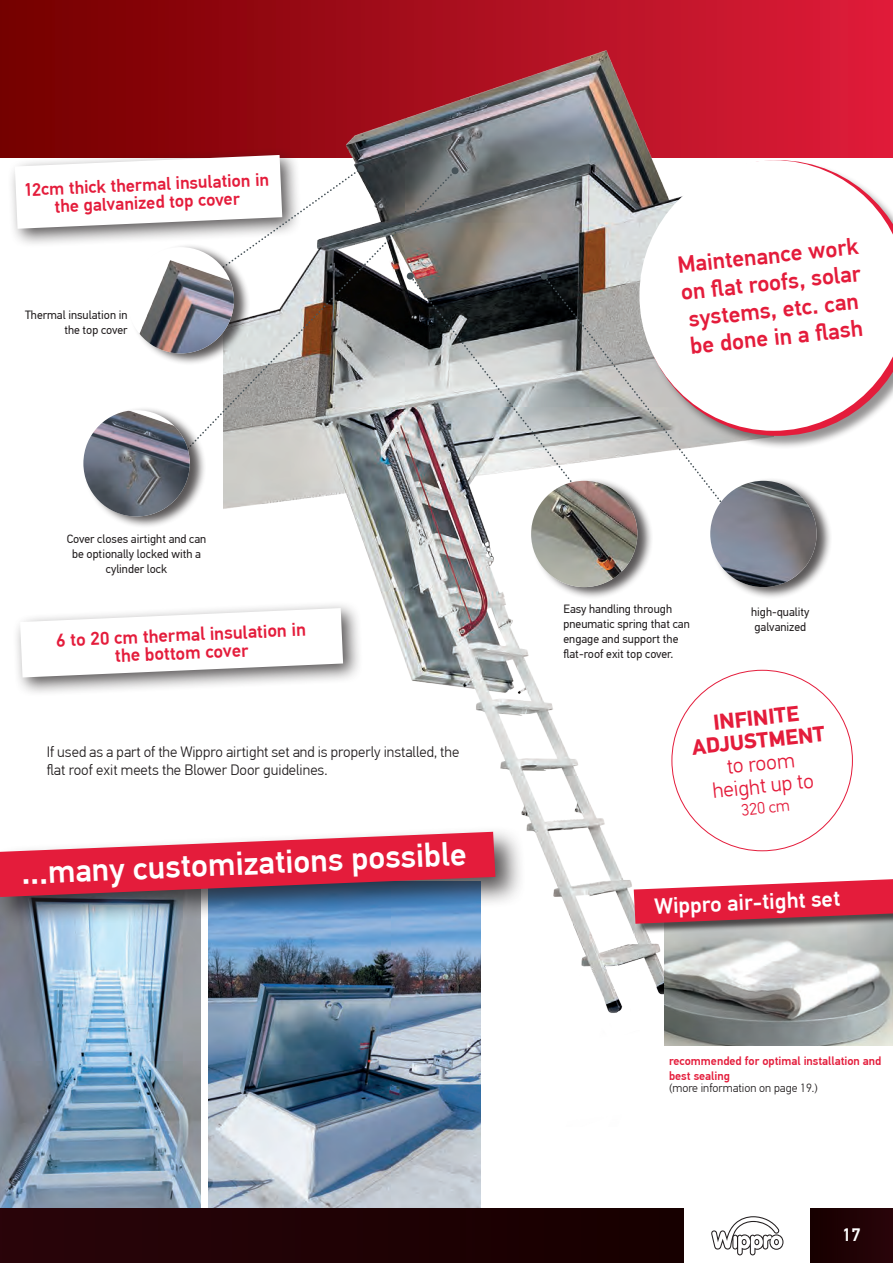
<style>
.page{position:relative;width:893px;height:1263px;background:#fff}
.page>*{position:absolute;margin:0;border:0;box-sizing:border-box;transform-origin:0 0}
.t1{font:500 33px "PF Din Text Pro";color:#fff}
.t2{font:500 23.4px/27.3px "PF Din Text Pro";color:#e41c3b}
.t3{font:500 22.5px "PF Din Text Pro";color:#fff}
.t4{font:700 21.45px/22.6px "PF Din Text Pro";color:#e41c3b;text-align:center}
.t5{font:300 21.45px/22.6px "PF Din Text Pro";color:#e41c3b;text-align:center}
.t6{font:500 18.6px/17.9px "PF Din Text Pro";color:#e41c3b;text-align:center}
.t7{font:500 18px/17.9px "PF Din Text Pro";color:#e41c3b;text-align:center}
.t8{font:500 18px "PF Din Text Pro";color:#fff}
.t9{font:300 16.65px "PF Din Text Pro";color:#e41c3b}
.t10{font:300 15px/18px "PF Din Text Pro";color:#231f20}
.t11{font:12px/15px "PF Din Text Pro";color:#231f20}
.t12{font:500 12px/15px "PF Din Text Pro";color:#e41c3b}
.t13{font:300 12px "PF Din Text Pro";color:#231f20}
</style>
<div class="page">
<div style="left:810px;top:1208px;width:83px;height:55px;background:#200205"></div>
<svg style="left:711px;top:1216px;width:72px;height:39px"></svg>
<div style="left:0;top:1208px;width:684px;height:55px;background:#200205"></div>
<div style="left:0;top:0;width:893px;height:157px;background:linear-gradient(to right,#730000,#df1d3b)"></div>
<img style="left:223px;top:38px;width:551px;height:1088px">
<svg style="left:607px;top:275px;width:134px;height:252px"></svg>
<svg style="left:540px;top:272px;width:8px;height:3px"></svg>
<div style="left:711px;top:477px;width:122px;height:122px;background:#231f20;opacity:.75"></div>
<img style="left:710px;top:481px;width:106px;height:106px;border-radius:53px">
<div style="left:641px;top:160px;width:252px;height:290px;background:#231f20;opacity:.48"></div>
<svg style="left:639px;top:160px;width:254px;height:271px"></svg>
<div style="left:13px;top:600px;width:350px;height:97px;background:#231f20;opacity:.75"></div>
<svg style="left:20px;top:608px;width:323px;height:69px"></svg>
<div style="left:7px;top:147px;width:295px;height:101px;background:#231f20;opacity:.75"></div>
<svg style="left:206px;top:169px;width:250px;height:332px;background:#a0a09e"></svg>
<svg style="left:451px;top:167px;width:8px;height:8px"></svg>
<div style="left:84px;top:406px;width:122px;height:123px;background:#231f20;opacity:.75"></div>
<img style="left:83px;top:410px;width:107px;height:106px;border-radius:53px">
<svg style="left:15px;top:155px;width:350px;height:160px"></svg>
<div style="left:128px;top:243px;width:122px;height:123px;background:#231f20;opacity:.75"></div>
<img style="left:128px;top:247px;width:106px;height:106px;border-radius:53px">
<svg style="left:409px;top:275px;width:198px;height:252px;background:#9a9b9c"></svg>
<svg style="left:406px;top:272px;width:8px;height:8px"></svg>
<div style="left:531px;top:477px;width:123px;height:122px;background:#231f20;opacity:.75"></div>
<img style="left:531px;top:481px;width:106px;height:106px;border-radius:53px">
<img style="left:0;top:928px;width:201px;height:280px">
<img style="left:208px;top:928px;width:272px;height:280px">
<div style="left:0;top:825px;width:526px;height:103px;background:#231f20;opacity:.75"></div>
<svg style="left:0;top:832px;width:495px;height:65px;background:#cd465f"></svg>
<img style="left:665px;top:934px;width:228px;height:112px">
<div style="left:635px;top:879px;width:258px;height:55px;background:#231f20;opacity:.75"></div>
<svg style="left:634px;top:879px;width:259px;height:45px;background:#d83f57"></svg>
<h3 class="t7" style="left:23px;top:182px;width:247px;rotate:-3deg">12cm thick thermal insulation in the galvanized top cover</h3>
<p class="t11" style="left:25px;top:307px;width:104px;text-align:right">Thermal insulation in the top cover</p>
<p class="t11" style="left:67px;top:531px;width:141px;text-align:center">Cover closes airtight and can be optionally locked with a cylinder lock</p>
<h3 class="t6" style="left:55px;top:633px;width:252px;rotate:-3deg">6 to 20 cm thermal insulation in the bottom cover</h3>
<p class="t10" style="left:47px;top:743px;width:414px">If used as a part of the Wippro airtight set and is properly installed, the flat roof exit meets the Blower Door guidelines.</p>
<h1 class="t1" style="left:21px;top:851px;width:447px;rotate:-2deg">...many customizations possible</h1>
<h2 class="t2" style="left:676px;top:252px;width:183px;rotate:-6deg">Maintenance work on fl at roofs, solar systems, etc. can be done in a fl ash</h2>
<p class="t11" style="left:563px;top:601px;width:128px">Easy handling through pneumatic spring that can engage and support the flat-roof exit top cover.</p>
<p class="t11" style="left:751px;top:604px;width:60px">high-quality galvanized</p>
<h3 class="t4" style="left:688px;top:714px;width:135px;rotate:-6deg">INFINITE<br>ADJUSTMENT</h3>
<h3 class="t5" style="left:709px;top:757px;width:103px;rotate:-6deg">to room height up to</h3>
<h3 class="t9" style="left:740px;top:801px;width:50px;rotate:-6deg">320 cm</h3>
<h3 class="t3" style="left:654px;top:894px;width:187px;rotate:-3deg">Wippro air-tight set</h3>
<p class="t12" style="left:669px;top:1053px;width:214px">recommended for optimal installation and best sealing</p>
<p class="t13" style="left:669px;top:1081px;width:150px">(more information on page 19.)</p>
<h3 class="t8" style="left:842px;top:1224px;width:21px">17</h3>
</div>
